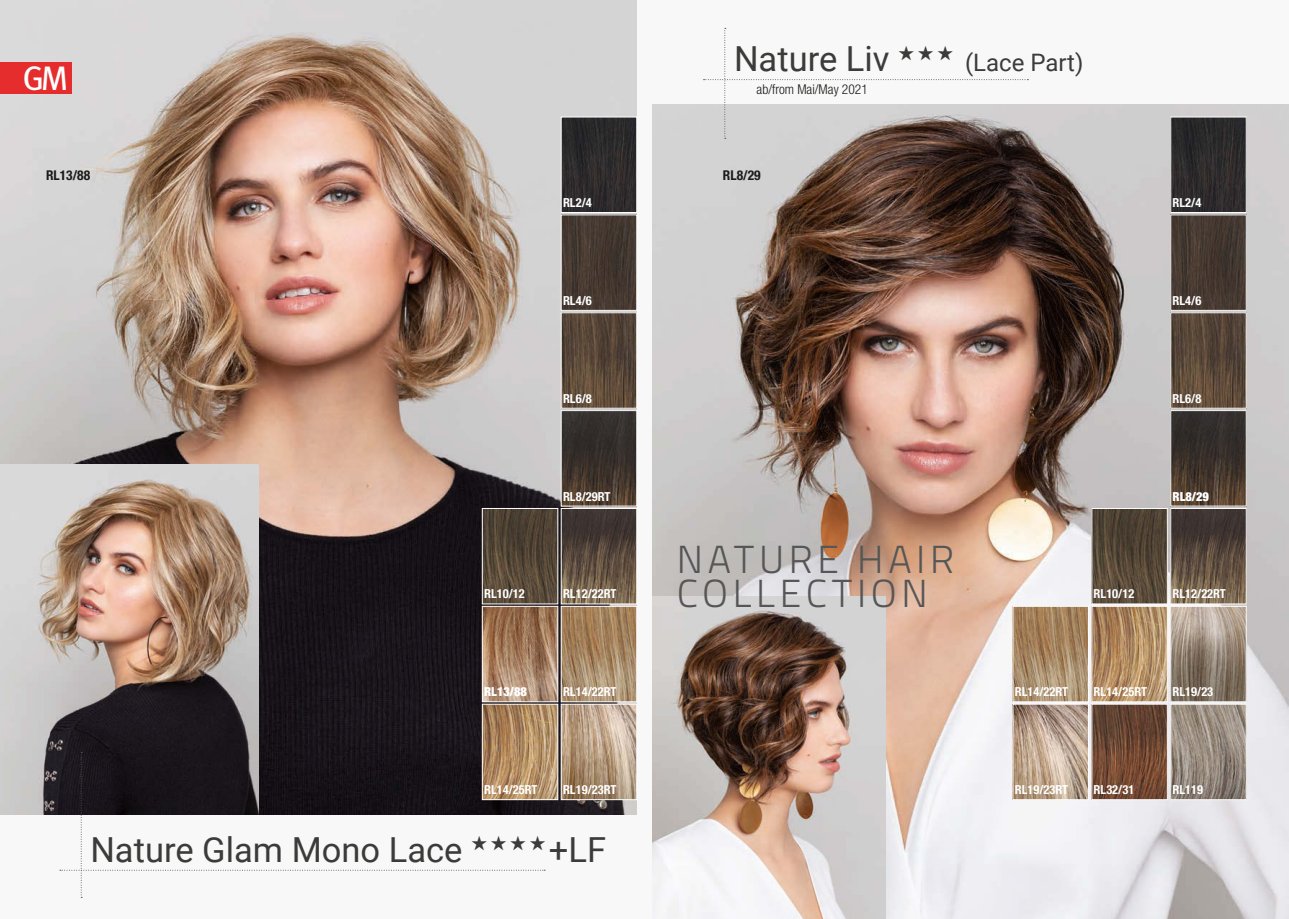
<style>
.page{position:relative;width:1289px;height:919px;background:#fff}
.page>*{position:absolute;margin:0;border:0;box-sizing:border-box;transform-origin:0 0}
.t1{font:300 39.15px/34px "Titillium Web";letter-spacing:.12em;color:#565656}
.t2{font:34.5px "Roboto";color:#3b3b3a}
.t3{font:34.05px "Meta Plus Book Caps";color:#fff}
.t4{font:24px "Roboto";color:#3b3b3a}
.t5{font:300 condensed 13.5px "Helvetica Neue LT Pro";color:#1a1a18}
.t6{font:700 condensed 13.5px "Helvetica Neue LT Pro";color:#1a1a18}
.t7{font:700 condensed 12.45px "Helvetica Neue LT Pro";color:#fff}
.t8{font:900 condensed 12.45px "Helvetica Neue LT Pro";color:#fff}
</style>
<div class="page">
<div style="left:0;top:0;width:1288px;height:918px;background:#f8f8f8"></div>
<img style="left:0;top:0;width:637px;height:814px">
<img style="left:652px;top:105px;width:636px;height:813px">
<div style="left:0;top:62px;width:71px;height:32px;background:#e62d2d"></div>
<img style="left:0;top:464px;width:259px;height:350px">
<img style="left:652px;top:597px;width:233px;height:321px">
<svg style="left:703px;top:28px;width:325px;height:111px"></svg>
<svg style="left:60px;top:752px;width:485px;height:145px"></svg>
<img style="left:1093px;top:706px;width:72px;height:91px">
<img style="left:1172px;top:119px;width:72px;height:92px">
<div style="left:1170px;top:117px;width:76px;height:96px;border:1px solid #fff"></div>
<img style="left:1172px;top:217px;width:72px;height:91px">
<img style="left:1093px;top:608px;width:72px;height:92px">
<div style="left:1091px;top:606px;width:76px;height:96px;border:1px solid #fff"></div>
<img style="left:1014px;top:608px;width:72px;height:92px">
<div style="left:1012px;top:606px;width:76px;height:96px;border:1px solid #fff"></div>
<img style="left:1172px;top:706px;width:72px;height:91px">
<div style="left:1170px;top:704px;width:76px;height:95px;border:1px solid #fff"></div>
<img style="left:1172px;top:314px;width:72px;height:92px">
<div style="left:1170px;top:312px;width:76px;height:96px;border:1px solid #fff"></div>
<img style="left:1172px;top:412px;width:72px;height:92px">
<div style="left:1170px;top:410px;width:76px;height:96px;border:1px solid #fff"></div>
<img style="left:1093px;top:510px;width:72px;height:92px">
<img style="left:1172px;top:510px;width:72px;height:92px">
<div style="left:1170px;top:508px;width:76px;height:96px;border:1px solid #fff"></div>
<img style="left:563px;top:119px;width:72px;height:92px">
<div style="left:561px;top:117px;width:76px;height:96px;border:1px solid #fff"></div>
<img style="left:563px;top:217px;width:72px;height:91px">
<div style="left:561px;top:215px;width:76px;height:95px;border:1px solid #fff"></div>
<img style="left:563px;top:412px;width:72px;height:92px">
<div style="left:561px;top:410px;width:76px;height:96px;border:1px solid #fff"></div>
<img style="left:484px;top:608px;width:72px;height:92px">
<div style="left:482px;top:606px;width:76px;height:96px;border:1px solid #fff"></div>
<img style="left:484px;top:706px;width:72px;height:91px">
<div style="left:482px;top:704px;width:76px;height:95px;border:1px solid #fff"></div>
<img style="left:563px;top:608px;width:72px;height:92px">
<div style="left:561px;top:606px;width:76px;height:96px;border:1px solid #fff"></div>
<img style="left:563px;top:314px;width:72px;height:92px">
<div style="left:561px;top:312px;width:76px;height:96px;border:1px solid #fff"></div>
<img style="left:484px;top:510px;width:72px;height:92px">
<div style="left:482px;top:508px;width:76px;height:96px;border:1px solid #fff"></div>
<img style="left:563px;top:510px;width:72px;height:92px">
<div style="left:561px;top:508px;width:76px;height:96px;border:1px solid #fff"></div>
<img style="left:563px;top:706px;width:72px;height:91px">
<div style="left:561px;top:704px;width:76px;height:95px;border:1px solid #fff"></div>
<img style="left:1172px;top:608px;width:72px;height:92px">
<div style="left:1170px;top:606px;width:76px;height:96px;border:1px solid #fff"></div>
<img style="left:1014px;top:706px;width:72px;height:91px">
<div style="left:1012px;top:704px;width:76px;height:95px;border:1px solid #fff"></div>
<h3 class="t3" style="left:23px;top:58px;width:47px">GM</h3>
<h2 class="t2" style="left:734px;top:35px;width:221px">Nature Liv ★★★</h2>
<h3 class="t4" style="left:965px;top:46px;width:120px">(Lace Part)</h3>
<p class="t5" style="left:756px;top:81px;width:113px">ab/from Mai/May 2021</p>
<p class="t6" style="left:46px;top:167px;width:46px">RL13/88</p>
<p class="t6" style="left:723px;top:167px;width:39px">RL8/29</p>
<p class="t7" style="left:563px;top:195px;width:30px">RL2/4</p>
<p class="t7" style="left:1172px;top:195px;width:30px">RL2/4</p>
<p class="t7" style="left:563px;top:293px;width:30px">RL4/6</p>
<p class="t7" style="left:1172px;top:293px;width:30px">RL4/6</p>
<p class="t7" style="left:563px;top:391px;width:30px">RL6/8</p>
<p class="t7" style="left:1172px;top:391px;width:30px">RL6/8</p>
<p class="t7" style="left:563px;top:488px;width:49px">RL8/29RT</p>
<p class="t8" style="left:1172px;top:488px;width:38px">RL8/29</p>
<p class="t7" style="left:484px;top:586px;width:42px">RL10/12</p>
<p class="t7" style="left:563px;top:586px;width:55px">RL12/22RT</p>
<h1 class="t1" style="left:676px;top:540px;width:279px">NATURE HAIR<br>COLLECTION</h1>
<p class="t7" style="left:1093px;top:586px;width:42px">RL10/12</p>
<p class="t7" style="left:1172px;top:586px;width:55px">RL12/22RT</p>
<p class="t8" style="left:484px;top:684px;width:44px">RL13/88</p>
<p class="t7" style="left:563px;top:684px;width:55px">RL14/22RT</p>
<p class="t7" style="left:1014px;top:684px;width:55px">RL14/22RT</p>
<p class="t7" style="left:1093px;top:684px;width:55px">RL14/25RT</p>
<p class="t7" style="left:1172px;top:684px;width:42px">RL19/23</p>
<p class="t7" style="left:484px;top:782px;width:55px">RL14/25RT</p>
<p class="t7" style="left:563px;top:782px;width:55px">RL19/23RT</p>
<p class="t7" style="left:1014px;top:782px;width:55px">RL19/23RT</p>
<p class="t7" style="left:1093px;top:782px;width:42px">RL32/31</p>
<p class="t7" style="left:1172px;top:782px;width:32px">RL119</p>
<h2 class="t2" style="left:90px;top:825px;width:517px">Nature Glam Mono Lace ★★★★ +LF</h2>
</div>
